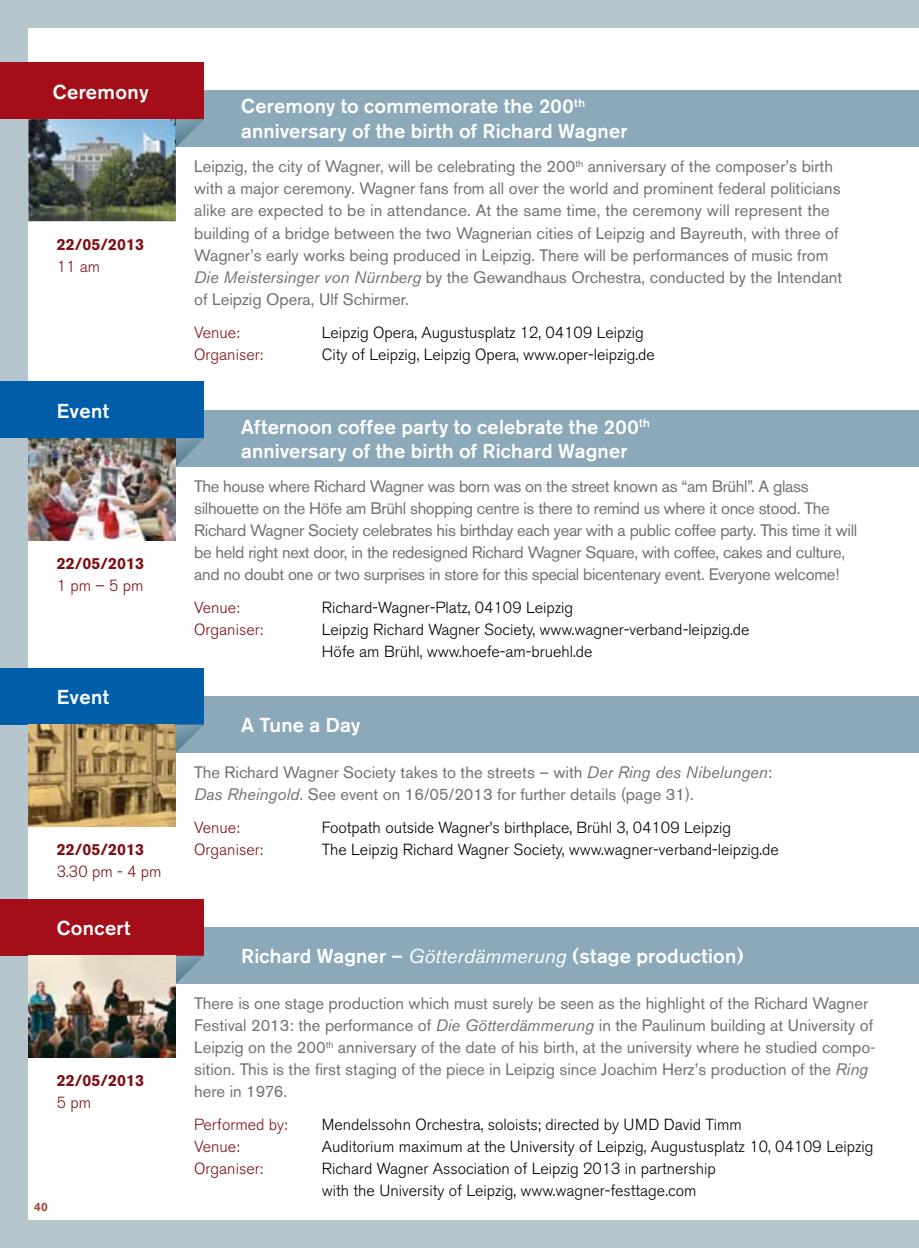
<style>
.page{position:relative;width:919px;height:1248px;background:#fff}
.page>*{position:absolute;margin:0;border:0;box-sizing:border-box;transform-origin:0 0}
.t1{font:500 20px/24px "Akzidenz Grotesk BE";letter-spacing:.01em;color:#fff}
.t2{font:16.4px/22px "Akzidenz Grotesk BE";color:#707173}
.t3{font:16.4px/22px "Akzidenz Grotesk BE";letter-spacing:-.02em;color:#707173}
.t4{font:300 16px/22px "Akzidenz Grotesk BE";color:#000}
.t5{font:300 16px "Akzidenz Grotesk BE";color:#7e1114}
.t6{font:700 16px "Akzidenz Grotesk BE";color:#7e1114}
.t7{font:700 12px "Akzidenz Grotesk BE";color:#a14d38}
.s1{font-style:italic}
.s2{font-weight:400;font-style:italic}
</style>
<div class="page">
<div style="left:0;top:0;width:918px;height:1247px;background:#b6c6ce"></div>
<div style="left:28px;top:28px;width:890px;height:1191px;background:#fff"></div>
<div style="left:176px;top:410px;width:742px;height:56px;background:#8ba9b8"></div>
<div style="left:0;top:381px;width:204px;height:57px;background:#005ea8"></div>
<svg style="left:176px;top:438px;width:28px;height:28px"></svg>
<div style="left:176px;top:696px;width:742px;height:56px;background:#8ba9b8"></div>
<div style="left:0;top:667px;width:204px;height:57px;background:#005ea8"></div>
<svg style="left:176px;top:724px;width:28px;height:28px"></svg>
<div style="left:176px;top:927px;width:742px;height:56px;background:#8ba9b8"></div>
<div style="left:0;top:898px;width:204px;height:57px;background:#a40e19"></div>
<svg style="left:176px;top:955px;width:28px;height:28px"></svg>
<img style="left:28px;top:724px;width:148px;height:102px">
<img style="left:28px;top:119px;width:148px;height:102px">
<div style="left:176px;top:91px;width:742px;height:56px;background:#8ba9b8"></div>
<div style="left:0;top:62px;width:204px;height:57px;background:#a40e19"></div>
<svg style="left:176px;top:119px;width:28px;height:28px"></svg>
<img style="left:28px;top:438px;width:148px;height:102px">
<img style="left:28px;top:955px;width:148px;height:102px">
<p class="t1" style="left:53px;top:81px;width:97px">Ceremony</p>
<p class="t6" style="left:57px;top:238px;width:89px">22/05/2013</p>
<p class="t5" style="left:57px;top:260px;width:45px">11 am</p>
<p class="t1" style="left:57px;top:400px;width:54px">Event</p>
<p class="t6" style="left:57px;top:557px;width:89px">22/05/2013</p>
<p class="t5" style="left:57px;top:579px;width:88px">1 pm – 5 pm</p>
<p class="t1" style="left:57px;top:686px;width:54px">Event</p>
<p class="t6" style="left:57px;top:843px;width:89px">22/05/2013</p>
<p class="t5" style="left:57px;top:865px;width:106px">3.30 pm - 4 pm</p>
<p class="t1" style="left:57px;top:917px;width:75px">Concert</p>
<p class="t6" style="left:57px;top:1074px;width:89px">22/05/2013</p>
<p class="t5" style="left:57px;top:1096px;width:36px">5 pm</p>
<p class="t7" style="left:34px;top:1202px;width:15px">40</p>
<p class="t1" style="left:241px;top:96px;width:388px">Ceremony to commemorate the 200<sup>th </sup>anniversary of the birth of Richard Wagner</p>
<p class="t2" style="left:194px;top:157px;width:649px">Leipzig, the city of Wagner, will be celebrating the 200<sup>th</sup> anniversary of the composer’s birth with a major ceremony. Wagner fans from all over the world and prominent federal politicians alike are expected to be in attendance. At the same time, the ceremony will represent the building of a bridge between the two Wagnerian cities of Leipzig and Bayreuth, with three of Wagner’s early works being produced in Leipzig. There will be performances of music from <span class="s1">Die Meistersinger von Nürnberg</span> by the Gewandhaus Orchestra, conducted by the Intendant of Leipzig Opera, Ulf Schirmer.</p>
<p class="t5" style="left:194px;top:326px;width:47px">Venue:</p>
<p class="t4" style="left:322px;top:323px;width:323px">Leipzig Opera, Augustusplatz 12, 04109 Leipzig</p>
<p class="t5" style="left:194px;top:348px;width:70px">Organiser:</p>
<p class="t4" style="left:322px;top:345px;width:334px">City of Leipzig, Leipzig Opera, www.oper-leipzig.de</p>
<p class="t1" style="left:241px;top:417px;width:410px">Afternoon coffee party to celebrate the 200<sup>th </sup>anniversary of the birth of Richard Wagner</p>
<p class="t3" style="left:194px;top:476px;width:664px">The house where Richard Wagner was born was on the street known as “am Brühl”. A glass silhouette on the Höfe am Brühl shopping centre is there to remind us where it once stood. The Richard Wagner Society celebrates his birthday each year with a public coffee party. This time it will be held right next door, in the redesigned Richard Wagner Square, with coffee, cakes and culture, and no doubt one or two surprises in store for this special bicentenary event. Everyone welcome!</p>
<p class="t5" style="left:194px;top:601px;width:47px">Venue:</p>
<p class="t4" style="left:322px;top:598px;width:253px">Richard-Wagner-Platz, 04109 Leipzig</p>
<p class="t5" style="left:194px;top:623px;width:70px">Organiser:</p>
<p class="t4" style="left:322px;top:620px;width:429px">Leipzig Richard Wagner Society, www.wagner-verband-leipzig.de<br>Höfe am Brühl, www.hoefe-am-bruehl.de</p>
<p class="t1" style="left:241px;top:715px;width:121px">A Tune a Day</p>
<p class="t2" style="left:194px;top:762px;width:579px">The Richard Wagner Society takes to the streets – with <span class="s1">Der Ring des Nibelungen</span>:<br><span class="s1">Das Rheingold</span>. See event on 16/05/2013 for further details (page 31).</p>
<p class="t5" style="left:194px;top:821px;width:47px">Venue:</p>
<p class="t4" style="left:322px;top:818px;width:411px">Footpath outside Wagner’s birthplace, Brühl 3, 04109 Leipzig</p>
<p class="t5" style="left:194px;top:843px;width:70px">Organiser:</p>
<p class="t4" style="left:322px;top:840px;width:458px">The Leipzig Richard Wagner Society, www.wagner-verband-leipzig.de</p>
<p class="t1" style="left:241px;top:946px;width:504px">Richard Wagner – <span class="s2">Götterdämmerung</span> (stage production)</p>
<p class="t2" style="left:194px;top:993px;width:682px">There is one stage production which must surely be seen as the highlight of the Richard Wagner Festival 2013: the performance of <span class="s1">Die Götterdämmerung</span> in the Paulinum building at University of Leipzig on the 200<sup>th</sup> anniversary of the date of his birth, at the university where he studied compo&shy;sition. This is the first staging of the piece in Leipzig since Joachim Herz’s production of the <span class="s1">Ring </span>here in 1976.</p>
<p class="t5" style="left:194px;top:1118px;width:95px">Performed by:</p>
<p class="t4" style="left:322px;top:1115px;width:421px">Mendelssohn Orchestra, soloists; directed by UMD David Timm</p>
<p class="t5" style="left:194px;top:1140px;width:47px">Venue:</p>
<p class="t4" style="left:322px;top:1137px;width:553px">Auditorium maximum at the University of Leipzig, Augustusplatz 10, 04109 Leipzig</p>
<p class="t5" style="left:194px;top:1162px;width:70px">Organiser:</p>
<p class="t4" style="left:322px;top:1159px;width:395px">Richard Wagner Association of Leipzig 2013 in partnership with the University of Leipzig, www.wagner-festtage.com</p>
</div>
